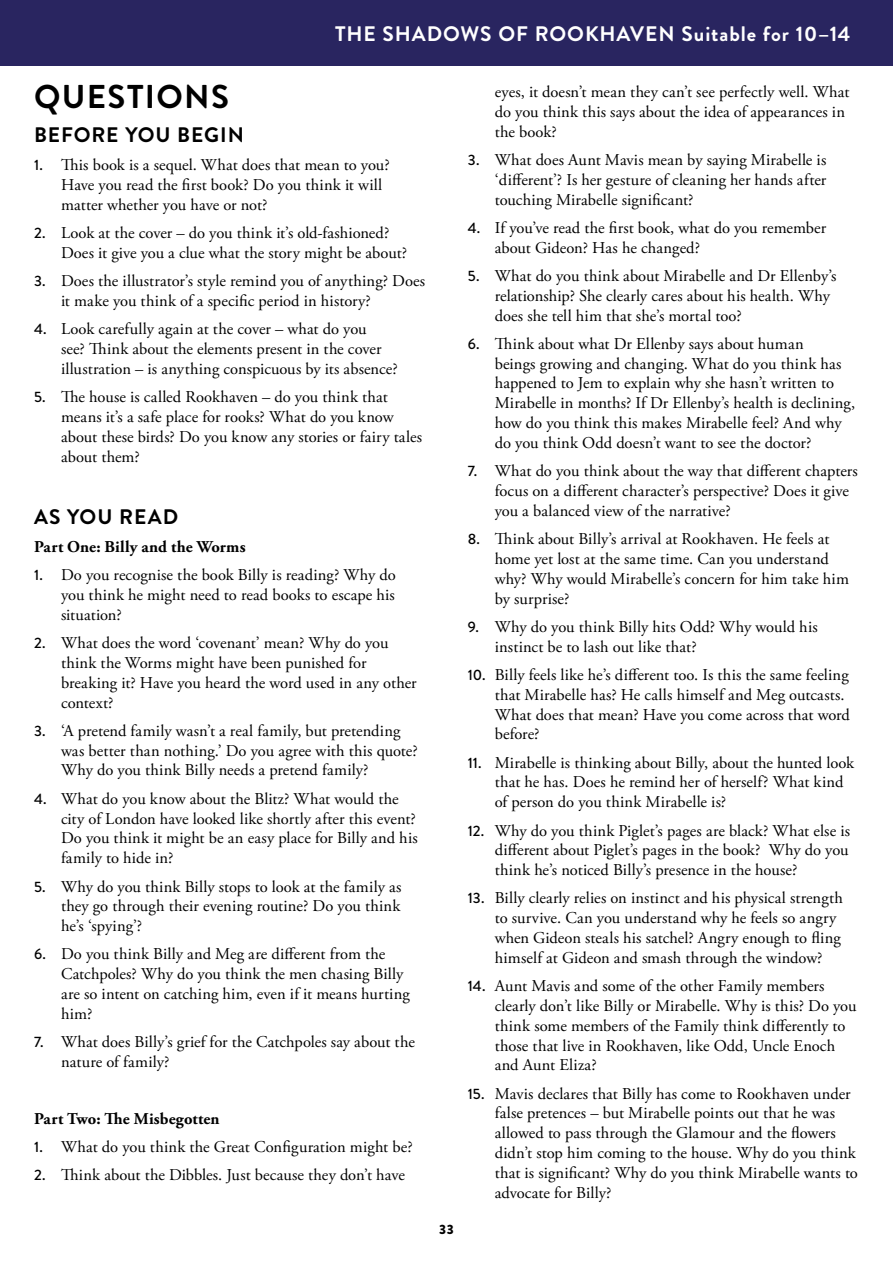
<style>
.page{position:relative;width:893px;height:1263px;background:#fff}
.page>*{position:absolute;margin:0;border:0;box-sizing:border-box;transform-origin:0 0}
.t1{font:700 33px "Brandon Grotesque";letter-spacing:.04em;color:#000}
.t2{font:700 21px "Brandon Grotesque";letter-spacing:.045em;color:#fff}
.t3{font:700 21px "Brandon Grotesque";letter-spacing:.045em;color:#000}
.t4{font:16.5px/19.8px "Adobe Garamond Pro";letter-spacing:.005em;color:#000}
.t5{font:700 16.5px "Adobe Garamond Pro";letter-spacing:.005em;color:#000}
.t6{font:900 13.5px "Brandon Grotesque";color:#000}
.s1{font-family:"Brandon Grotesque";font-weight:500;font-size:15px}
</style>
<div class="page">
<div style="left:0;top:0;width:893px;height:65px;background:#292560"></div>
<p class="t2" style="left:335px;top:19px;width:517px">THE SHADOWS OF ROOKHAVEN Suitable for 10–14</p>
<h1 class="t1" style="left:34px;top:74px;width:196px">QUESTIONS</h1>
<p class="t3" style="left:34px;top:120px;width:211px">BEFORE YOU BEGIN</p>
<p class="t4" style="left:61px;top:156px;width:330px;text-indent:-27px"><span class="s1">1.</span> This book is a sequel. What does that mean to you?<br>Have you read the first book? Do you think it will matter whether you have or not?</p>
<p class="t4" style="left:61px;top:224px;width:348px;text-indent:-27px"><span class="s1">2.</span> Look at the cover – do you think it’s old-fashioned?<br>Does it give you a clue what the story might be about?</p>
<p class="t4" style="left:61px;top:272px;width:366px;text-indent:-27px"><span class="s1">3.</span> Does the illustrator’s style remind you of anything? Does it make you think of a specific period in history?</p>
<p class="t4" style="left:61px;top:320px;width:338px;text-indent:-27px"><span class="s1">4.</span> Look carefully again at the cover – what do you<br>see? Think about the elements present in the cover illustration – is anything conspicuous by its absence?</p>
<p class="t4" style="left:61px;top:388px;width:363px;text-indent:-27px"><span class="s1">5.</span> The house is called Rookhaven – do you think that means it’s a safe place for rooks? What do you know about these birds? Do you know any stories or fairy tales about them?</p>
<p class="t3" style="left:34px;top:502px;width:146px">AS YOU READ</p>
<p class="t5" style="left:34px;top:537px;width:213px">Part One: Billy and the Worms</p>
<p class="t4" style="left:61px;top:566px;width:336px;text-align:justify;text-indent:-27px"><span class="s1">1.</span> Do you recognise the book Billy is reading? Why do you think he might need to read books to escape his situation?</p>
<p class="t4" style="left:61px;top:634px;width:357px;text-indent:-27px"><span class="s1">2.</span> What does the word ‘covenant’ mean? Why do you think the Worms might have been punished for breaking it? Have you heard the word used in any other context?</p>
<p class="t4" style="left:61px;top:721px;width:358px;text-indent:-27px"><span class="s1">3.</span> ‘A pretend family wasn’t a real family, but pretending was better than nothing.’ Do you agree with this quote?<br>Why do you think Billy needs a pretend family?</p>
<p class="t4" style="left:61px;top:789px;width:358px;text-indent:-27px"><span class="s1">4.</span> What do you know about the Blitz? What would the city of London have looked like shortly after this event?<br>Do you think it might be an easy place for Billy and his family to hide in?</p>
<p class="t4" style="left:61px;top:877px;width:342px;text-align:justify;text-indent:-27px"><span class="s1">5.</span> Why do you think Billy stops to look at the family as they go through their evening routine? Do you think he’s ‘spying’?</p>
<p class="t4" style="left:61px;top:945px;width:350px;text-indent:-27px"><span class="s1">6.</span> Do you think Billy and Meg are different from the Catchpoles? Why do you think the men chasing Billy are so intent on catching him, even if it means hurting him?</p>
<p class="t4" style="left:61px;top:1032px;width:355px;text-indent:-27px"><span class="s1">7.</span> What does Billy’s grief for the Catchpoles say about the nature of family?</p>
<p class="t5" style="left:34px;top:1109px;width:187px">Part Two: The Misbegotten</p>
<p class="t4" style="left:34px;top:1137px;width:380px"><span class="s1">1.</span> What do you think the Great Configuration might be?</p>
<p class="t4" style="left:34px;top:1165px;width:372px"><span class="s1">2.</span> Think about the Dibbles. Just because they don’t have</p>
<p class="t6" style="left:439px;top:1220px;width:16px">33</p>
<p class="t4" style="left:495px;top:82px;width:356px">eyes, it doesn’t mean they can’t see perfectly well. What do you think this says about the idea of appearances in the book?</p>
<p class="t4" style="left:495px;top:150px;width:333px;text-align:justify;text-indent:-27px"><span class="s1">3.</span> What does Aunt Mavis mean by saying Mirabelle is ‘different’? Is her gesture of cleaning her hands after touching Mirabelle significant?</p>
<p class="t4" style="left:495px;top:218px;width:333px;text-indent:-27px"><span class="s1">4.</span> If you’ve read the first book, what do you remember about Gideon? Has he changed?</p>
<p class="t4" style="left:495px;top:266px;width:343px;text-indent:-27px"><span class="s1">5.</span> What do you think about Mirabelle and Dr Ellenby’s relationship? She clearly cares about his health. Why does she tell him that she’s mortal too?</p>
<p class="t4" style="left:495px;top:334px;width:362px;text-indent:-27px"><span class="s1">6.</span> Think about what Dr Ellenby says about human<br>beings growing and changing. What do you think has happened to Jem to explain why she hasn’t written to Mirabelle in months? If Dr Ellenby’s health is declining, how do you think this makes Mirabelle feel? And why do you think Odd doesn’t want to see the doctor?</p>
<p class="t4" style="left:495px;top:462px;width:364px;text-indent:-27px"><span class="s1">7.</span> What do you think about the way that different chapters focus on a different character’s perspective? Does it give you a balanced view of the narrative?</p>
<p class="t4" style="left:495px;top:529px;width:356px;text-indent:-27px"><span class="s1">8.</span> Think about Billy’s arrival at Rookhaven. He feels at home yet lost at the same time. Can you understand why? Why would Mirabelle’s concern for him take him by surprise?</p>
<p class="t4" style="left:495px;top:617px;width:324px;text-indent:-27px"><span class="s1">9.</span> Why do you think Billy hits Odd? Why would his instinct be to lash out like that?</p>
<p class="t4" style="left:495px;top:665px;width:357px;text-indent:-27px"><span class="s1">10.</span> Billy feels like he’s different too. Is this the same feeling that Mirabelle has? He calls himself and Meg outcasts.<br>What does that mean? Have you come across that word before?</p>
<p class="t4" style="left:495px;top:753px;width:361px;text-indent:-27px"><span class="s1">11.</span> Mirabelle is thinking about Billy, about the hunted look that he has. Does he remind her of herself? What kind of person do you think Mirabelle is?</p>
<p class="t4" style="left:495px;top:821px;width:357px;text-align:justify;text-indent:-27px"><span class="s1">12.</span> Why do you think Piglet’s pages are black? What else is different about Piglet’s pages in the book? Why do you think he’s noticed Billy’s presence in the house?</p>
<p class="t4" style="left:495px;top:889px;width:350px;text-indent:-27px"><span class="s1">13.</span> Billy clearly relies on instinct and his physical strength to survive. Can you understand why he feels so angry when Gideon steals his satchel? Angry enough to fling himself at Gideon and smash through the window?</p>
<p class="t4" style="left:495px;top:977px;width:363px;text-indent:-27px"><span class="s1">14.</span> Aunt Mavis and some of the other Family members clearly don’t like Billy or Mirabelle. Why is this? Do you think some members of the Family think differently to those that live in Rookhaven, like Odd, Uncle Enoch and Aunt Eliza?</p>
<p class="t4" style="left:495px;top:1084px;width:365px;text-indent:-27px"><span class="s1">15.</span> Mavis declares that Billy has come to Rookhaven under false pretences – but Mirabelle points out that he was allowed to pass through the Glamour and the flowers didn’t stop him coming to the house. Why do you think that is significant? Why do you think Mirabelle wants to advocate for Billy?</p>
</div>
